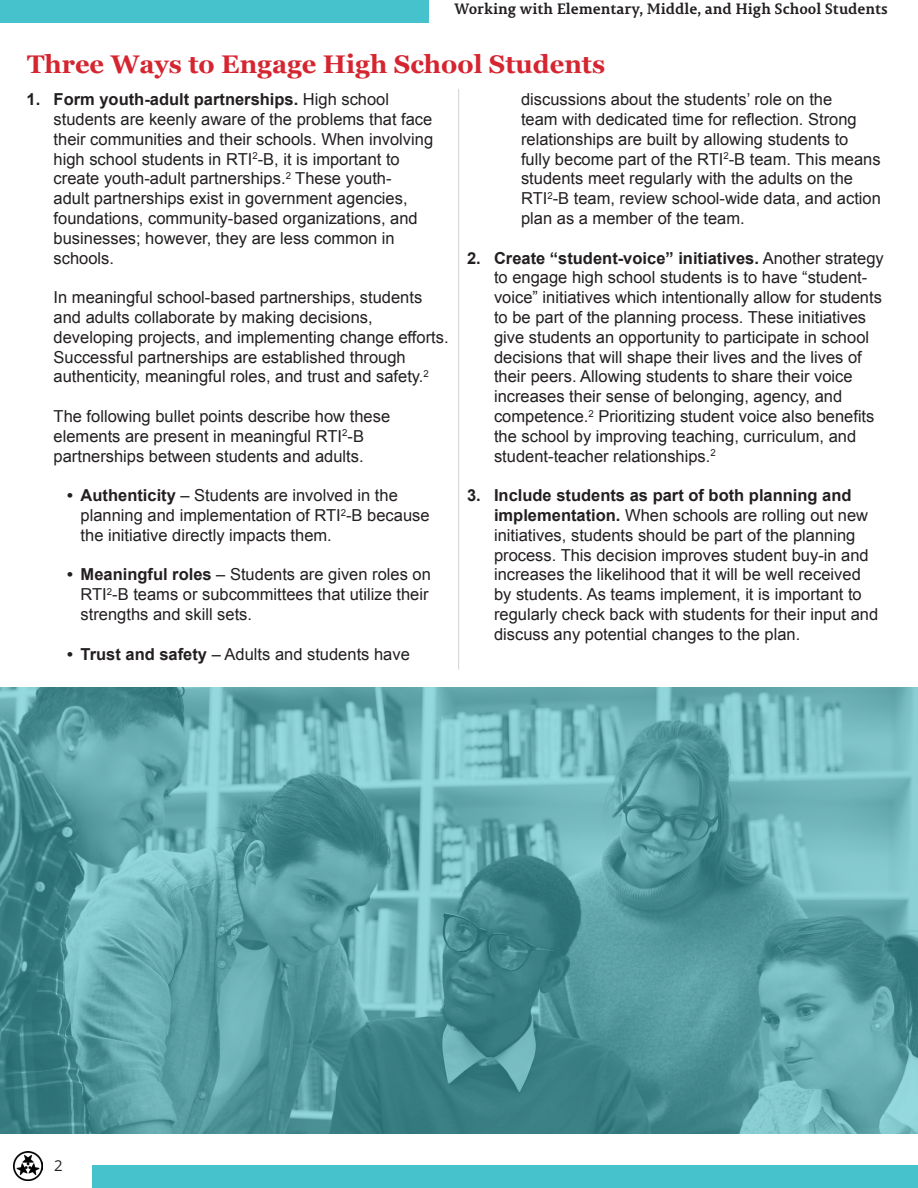
<style>
.page{position:relative;width:918px;height:1188px;background:#fff}
.page>*{position:absolute;margin:0;border:0;box-sizing:border-box;transform-origin:0 0}
.t1{font:700 25.5px "Georgia";color:#d52530}
.t2{font:16.5px/19.8px "Arial";color:#231f20}
.t3{font:700 15px "Permian Slab Serif Typeface";color:#231f20}
.t4{font:15px "Open Sans";color:#231f20}
.s1{font-weight:700}
</style>
<div class="page">
<div style="left:93px;top:1166px;width:825px;height:22px;background:#45c2cb"></div>
<div style="left:0;top:0;width:429px;height:22px;background:#45c2cb"></div>
<img style="left:14px;top:1151px;width:29px;height:29px">
<hr style="left:458px;top:89px;width:1px;height:581px;background:#76797a">
<svg style="left:0;top:688px;width:918px;height:446px;background:#5a9ea3"></svg>
<p class="t3" style="left:455px;top:-3px;width:435px">Working with Elementary, Middle, and High School Students</p>
<p class="t1" style="left:27px;top:45px;width:580px">Three Ways to Engage High School Students</p>
<p class="t2" style="left:54px;top:90px;width:381px;text-indent:-27px"><span class="s1">1. Form youth-adult partnerships.</span> High school students are keenly aware of the problems that face their communities and their schools. When involving high school students in RTI<sup>2</sup>-B, it is important to create youth-adult partnerships.<sup>2</sup> These youth-<br>adult partnerships exist in government agencies, foundations, community-based organizations, and businesses; however, they are less common in schools.</p>
<p class="t2" style="left:54px;top:288px;width:397px">In meaningful school-based partnerships, students and adults collaborate by making decisions, developing projects, and implementing change efforts.<br>Successful partnerships are established through authenticity, meaningful roles, and trust and safety.<sup>2</sup></p>
<p class="t2" style="left:54px;top:407px;width:338px">The following bullet points describe how these elements are present in meaningful RTI<sup>2</sup>-B partnerships between students and adults.</p>
<p class="t2" style="left:67px;top:486px;width:332px"><span class="s1">• Authenticity</span> – Students are involved in the</p>
<p class="t2" style="left:81px;top:506px;width:350px">planning and implementation of RTI<sup>2</sup>-B because the initiative directly impacts them.</p>
<p class="t2" style="left:67px;top:565px;width:365px"><span class="s1">• Meaningful roles</span> – Students are given roles on</p>
<p class="t2" style="left:81px;top:585px;width:349px">RTI<sup>2</sup>-B teams or subcommittees that utilize their strengths and skill sets.</p>
<p class="t2" style="left:67px;top:644px;width:344px"><span class="s1">• Trust and safety</span> – Adults and students have</p>
<p class="t2" style="left:521px;top:90px;width:361px">discussions about the students’ role on the<br>team with dedicated time for reflection. Strong relationships are built by allowing students to fully become part of the RTI<sup>2</sup>-B team. This means students meet regularly with the adults on the RTI<sup>2</sup>-B team, review school-wide data, and action plan as a member of the team.</p>
<p class="t2" style="left:494px;top:248px;width:391px;text-indent:-27px"><span class="s1">2. Create “student-voice” initiatives.</span> Another strategy to engage high school students is to have “student&shy;voice” initiatives which intentionally allow for students to be part of the planning process. These initiatives give students an opportunity to participate in school decisions that will shape their lives and the lives of their peers. Allowing students to share their voice increases their sense of belonging, agency, and competence.<sup>2</sup> Prioritizing student voice also benefits the school by improving teaching, curriculum, and student-teacher relationships.<sup>2</sup></p>
<p class="t2" style="left:494px;top:486px;width:386px;text-indent:-27px"><span class="s1">3. Include students as part of both planning and implementation.</span> When schools are rolling out new initiatives, students should be part of the planning process. This decision improves student buy-in and increases the likelihood that it will be well received by students. As teams implement, it is important to regularly check back with students for their input and discuss any potential changes to the plan.</p>
<p class="t4" style="left:54px;top:1155px;width:10px">2</p>
</div>
